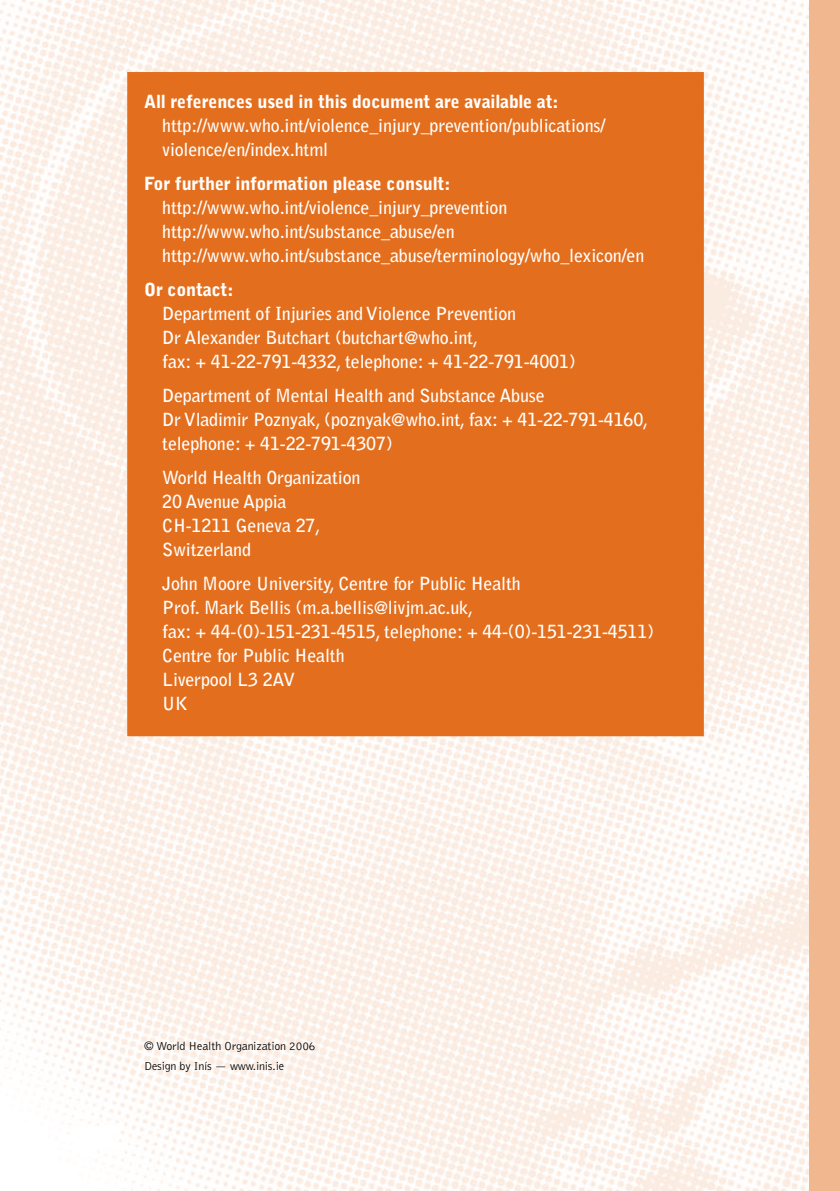
<style>
.page{position:relative;width:840px;height:1191px;background:#fff}
.page>*{position:absolute;margin:0;border:0;box-sizing:border-box;transform-origin:0 0}
.t1{font:700 18px/24px "Bell Gothic Std";letter-spacing:-.01em;color:#fff}
.t2{font:900 18px "Bell Gothic Std";letter-spacing:-.01em;color:#fff}
.t3{font:300 12px/20px "Bell Gothic Std";letter-spacing:-.01em;color:#000}
</style>
<div class="page">
<img style="left:0;top:0;width:809px;height:1191px">
<div style="left:809px;top:0;width:30px;height:1191px;background:#f1b78e"></div>
<div style="left:127px;top:72px;width:576px;height:664px;background:#e36f1e"></div>
<p class="t2" style="left:144px;top:91px;width:415px">All references used in this document are available at:</p>
<p class="t1" style="left:162px;top:113px;width:444px">http://www.who.int/violence_injury_prevention/publications/ violence/en/index.html</p>
<p class="t2" style="left:144px;top:173px;width:307px">For further information please consult:</p>
<p class="t1" style="left:162px;top:195px;width:483px">http://www.who.int/violence_injury_prevention http://www.who.int/substance_abuse/en http://www.who.int/substance_abuse/terminology/who_lexicon/en</p>
<p class="t2" style="left:144px;top:279px;width:91px">Or contact:</p>
<p class="t1" style="left:162px;top:301px;width:415px">Department of Injuries and Violence Prevention<br>Dr Alexander Butchart (butchart@who.int,<br>fax: + 41-22-791-4332, telephone: + 41-22-791-4001)</p>
<p class="t1" style="left:162px;top:383px;width:487px">Department of Mental Health and Substance Abuse<br>Dr Vladimir Poznyak, (poznyak@who.int, fax: + 41-22-791-4160, telephone: + 41-22-791-4307)</p>
<p class="t1" style="left:162px;top:465px;width:200px">World Health Organization<br>20 Avenue Appia<br>CH-1211 Geneva 27,<br>Switzerland</p>
<p class="t1" style="left:162px;top:571px;width:493px">John Moore University, Centre for Public Health<br>Prof. Mark Bellis (m.a.bellis@livjm.ac.uk,<br>fax: + 44-(0)-151-231-4515, telephone: + 44-(0)-151-231-4511)<br>Centre for Public Health<br>Liverpool L3 2AV<br>UK</p>
<p class="t3" style="left:144px;top:1036px;width:173px">© World Health Organization 2006<br>Design by Inís — www.inis.ie</p>
</div>
